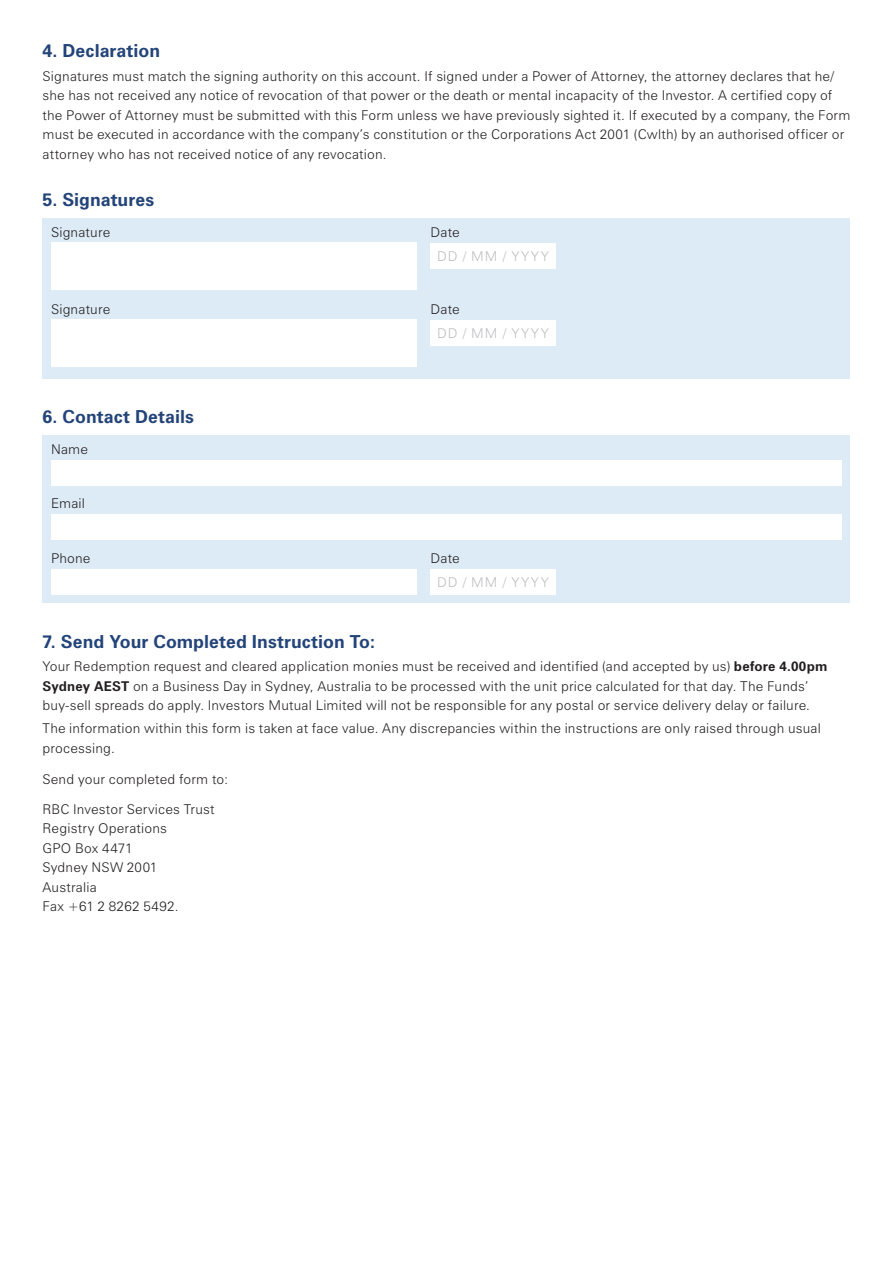
<style>
.page{position:relative;width:893px;height:1263px;background:#fff}
.page>*{position:absolute;margin:0;border:0;box-sizing:border-box;transform-origin:0 0}
.BLUE_heads{font:700 18px "Zurich BT";color:#234479}
.Body_9_13{font:300 13.5px/19.5px "Zurich BT";letter-spacing:.015em;color:#231f20}
.Body_9_13_SPACE_ABOV{font:300 13.5px/19.5px "Zurich BT";letter-spacing:.015em;color:#231f20}
.t1{font:300 13.5px/24.2px "Zurich BT";letter-spacing:.065em;color:#bcbdc0}
.s1{color:#231f20}
.s2{font-weight:700}
</style>
<div class="page">
<div style="left:43px;top:218px;width:807px;height:160px;background:#ddebf6"></div>
<div style="left:51px;top:243px;width:366px;height:47px;background:#fff"></div>
<div style="left:430px;top:243px;width:126px;height:26px;background:#fff"></div>
<div style="left:51px;top:320px;width:366px;height:47px;background:#fff"></div>
<div style="left:430px;top:320px;width:126px;height:26px;background:#fff"></div>
<div style="left:43px;top:435px;width:807px;height:168px;background:#ddebf6"></div>
<div style="left:51px;top:460px;width:791px;height:26px;background:#fff"></div>
<div style="left:51px;top:515px;width:791px;height:25px;background:#fff"></div>
<div style="left:51px;top:569px;width:366px;height:25px;background:#fff"></div>
<div style="left:430px;top:569px;width:126px;height:25px;background:#fff"></div>
<p class="BLUE_heads" style="left:43px;top:40px;width:119px">4. Declaration</p>
<p class="Body_9_13" style="left:43px;top:66px;width:809px">Signatures must match the signing authority on this account. If signed under a Power of Attorney, the attorney declares that he/ she has not received any notice of revocation of that power or the death or mental incapacity of the Investor. A certified copy of the Power of Attorney must be submitted with this Form unless we have previously sighted it. If executed by a company, the Form must be executed in accordance with the company’s constitution or the Corporations Act 2001 (Cwlth) by an authorised officer or attorney who has not received notice of any revocation.</p>
<p class="BLUE_heads" style="left:43px;top:189px;width:113px">5. Signatures</p>
<p class="Body_9_13" style="left:51px;top:223px;width:61px">Signature</p>
<p class="t1" style="left:437px;top:220px;width:113px;text-indent:-6px"><span class="s1">Date<br></span>DD / MM / YYYY</p>
<p class="Body_9_13" style="left:51px;top:300px;width:61px">Signature</p>
<p class="t1" style="left:437px;top:297px;width:113px;text-indent:-6px"><span class="s1">Date<br></span>DD / MM / YYYY</p>
<p class="BLUE_heads" style="left:43px;top:406px;width:153px">6. Contact Details</p>
<p class="Body_9_13" style="left:51px;top:439px;width:38px">Name</p>
<p class="Body_9_13" style="left:51px;top:494px;width:36px">Email</p>
<p class="Body_9_13" style="left:51px;top:548px;width:41px">Phone</p>
<p class="t1" style="left:437px;top:546px;width:113px;text-indent:-6px"><span class="s1">Date<br></span>DD / MM / YYYY</p>
<p class="BLUE_heads" style="left:43px;top:630px;width:335px">7. Send Your Completed Instruction To:</p>
<p class="Body_9_13" style="left:43px;top:657px;width:786px">Your Redemption request and cleared application monies must be received and identified (and accepted by us) <span class="s2">before 4.00pm<br>Sydney AEST</span> on a Business Day in Sydney, Australia to be processed with the unit price calculated for that day. The Funds’ buy-sell spreads do apply. Investors Mutual Limited will not be responsible for any postal or service delivery delay or failure.</p>
<p class="Body_9_13" style="left:43px;top:718px;width:780px">The information within this form is taken at face value. Any discrepancies within the instructions are only raised through usual processing.</p>
<p class="Body_9_13_SPACE_ABOV" style="left:43px;top:769px;width:188px">Send your completed form to:</p>
<p class="Body_9_13_SPACE_ABOV" style="left:43px;top:799px;width:174px">RBC Investor Services Trust<br>Registry Operations<br>GPO Box 4471<br>Sydney NSW 2001<br>Australia<br>Fax +61 2 8262 5492.</p>
</div>
